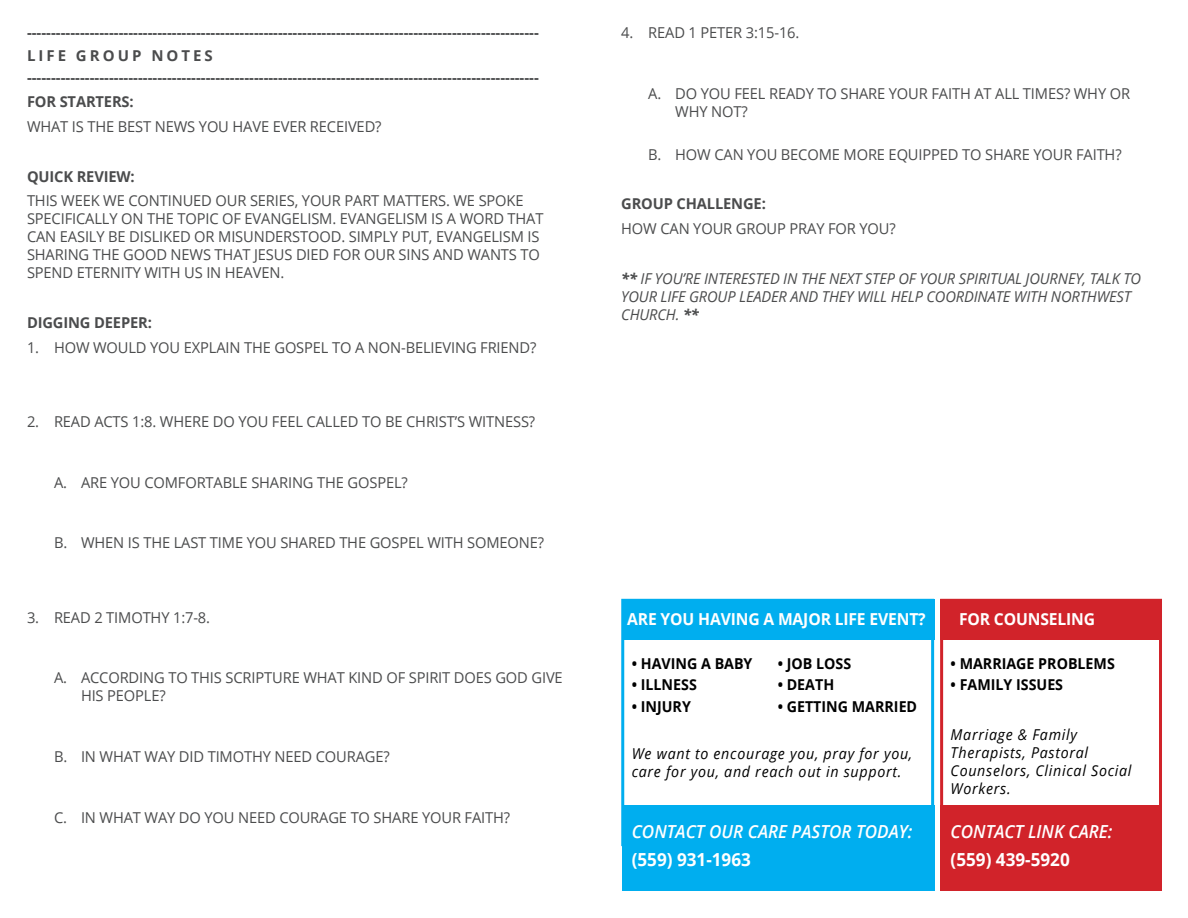
<style>
.page{position:relative;width:1188px;height:918px;background:#fff}
.page>*{position:absolute;margin:0;border:0;box-sizing:border-box;transform-origin:0 0}
.t1{font:italic 600 18px "Open Sans";color:#fff;scale:.95 1}
.t2{font:700 18px "Open Sans";color:#fff;scale:.95 1}
.t3{font:700 16.5px "Open Sans";letter-spacing:-.01em;color:#fff;scale:.95 1}
.t4{font:15px/18px "Open Sans";letter-spacing:-.01em;color:#4b4c4d}
.t5{font:700 15px "Open Sans";letter-spacing:-.01em;color:#4b4c4d}
.t6{font:italic 15px/18px "Open Sans";letter-spacing:.05em;color:#000;scale:.95 1}
.t7{font:italic 15px/18px "Open Sans";letter-spacing:-.01em;color:#4b4c4d}
.t8{font:700 15px "Open Sans";color:#000;scale:.95 1}
.t9{font:700 15px "Open Sans";letter-spacing:.2em;color:#4b4c4d}
.s1{font-weight:700}
</style>
<div class="page">
<div style="left:621px;top:599px;width:313px;height:247px;background:#fff;border:3px solid #00aeef"></div>
<div style="left:940px;top:599px;width:222px;height:247px;background:#fff;border:3px solid #d1232a"></div>
<div style="left:622px;top:600px;width:312px;height:40px;background:#00aeef"></div>
<div style="left:941px;top:600px;width:221px;height:40px;background:#d1232a"></div>
<div style="left:622px;top:805px;width:312px;height:86px;background:#00aeef"></div>
<div style="left:941px;top:805px;width:221px;height:86px;background:#d1232a"></div>
<p class="t5" style="left:27px;top:22px;width:513px">----------------------------------------------------------------------------------------------------------</p>
<p class="t9" style="left:27px;top:45px;width:187px">LIFE GROUP NOTES</p>
<p class="t5" style="left:27px;top:67px;width:513px">----------------------------------------------------------------------------------------------------------</p>
<p class="t5" style="left:27px;top:91px;width:108px">FOR STARTERS:</p>
<p class="t4" style="left:27px;top:117px;width:356px">WHAT IS THE BEST NEWS YOU HAVE EVER RECEIVED?</p>
<p class="t5" style="left:27px;top:166px;width:109px">QUICK REVIEW:</p>
<p class="t4" style="left:27px;top:192px;width:518px">THIS WEEK WE CONTINUED OUR SERIES, YOUR PART MATTERS. WE SPOKE SPECIFICALLY ON THE TOPIC OF EVANGELISM. EVANGELISM IS A WORD THAT CAN EASILY BE DISLIKED OR MISUNDERSTOOD. SIMPLY PUT, EVANGELISM IS SHARING THE GOOD NEWS THAT JESUS DIED FOR OUR SINS AND WANTS TO SPEND ETERNITY WITH US IN HEAVEN.</p>
<p class="t5" style="left:27px;top:312px;width:126px">DIGGING DEEPER:</p>
<p class="t4" style="left:27px;top:338px;width:511px">1. HOW WOULD YOU EXPLAIN THE GOSPEL TO A NON-BELIEVING FRIEND?</p>
<p class="t4" style="left:27px;top:412px;width:510px">2. READ ACTS 1:8. WHERE DO YOU FEEL CALLED TO BE CHRIST’S WITNESS?</p>
<p class="t4" style="left:54px;top:473px;width:355px">A. ARE YOU COMFORTABLE SHARING THE GOSPEL?</p>
<p class="t4" style="left:54px;top:534px;width:492px">B. WHEN IS THE LAST TIME YOU SHARED THE GOSPEL WITH SOMEONE?</p>
<p class="t4" style="left:27px;top:608px;width:185px">3. READ 2 TIMOTHY 1:7-8.</p>
<p class="t4" style="left:81px;top:669px;width:483px;text-indent:-27px">A. ACCORDING TO THIS SCRIPTURE WHAT KIND OF SPIRIT DOES GOD GIVE<br>HIS PEOPLE?</p>
<p class="t4" style="left:54px;top:747px;width:337px">B. IN WHAT WAY DID TIMOTHY NEED COURAGE?</p>
<p class="t4" style="left:54px;top:808px;width:458px">C. IN WHAT WAY DO YOU NEED COURAGE TO SHARE YOUR FAITH?</p>
<p class="t4" style="left:621px;top:24px;width:180px">4. READ 1 PETER 3:15-16.</p>
<p class="t4" style="left:675px;top:84px;width:456px;text-indent:-27px">A. DO YOU FEEL READY TO SHARE YOUR FAITH AT ALL TIMES? WHY OR<br>WHY NOT?</p>
<p class="t4" style="left:648px;top:145px;width:475px">B. HOW CAN YOU BECOME MORE EQUIPPED TO SHARE YOUR FAITH?</p>
<p class="t5" style="left:621px;top:193px;width:146px">GROUP CHALLENGE:</p>
<p class="t4" style="left:621px;top:219px;width:276px">HOW CAN YOUR GROUP PRAY FOR YOU?</p>
<p class="t7" style="left:621px;top:269px;width:521px"><span class="s1">**</span> IF YOU’RE INTERESTED IN THE NEXT STEP OF YOUR SPIRITUAL JOURNEY, TALK TO<br>YOUR LIFE GROUP LEADER AND THEY WILL HELP COORDINATE WITH NORTHWEST<br>CHURCH. <span class="s1">**</span></p>
<p class="t3" style="left:627px;top:607px;width:316px">ARE YOU HAVING A MAJOR LIFE EVENT?</p>
<p class="t3" style="left:959px;top:607px;width:145px">FOR COUNSELING</p>
<p class="t8" style="left:632px;top:653px;width:129px">• HAVING A BABY</p>
<p class="t8" style="left:632px;top:674px;width:70px">• ILLNESS</p>
<p class="t8" style="left:632px;top:696px;width:64px">• INJURY</p>
<p class="t8" style="left:778px;top:653px;width:79px">• JOB LOSS</p>
<p class="t8" style="left:778px;top:674px;width:61px">• DEATH</p>
<p class="t8" style="left:778px;top:696px;width:148px">• GETTING MARRIED</p>
<p class="t6" style="left:632px;top:744px;width:297px">We want to encourage you, pray for you, care for you, and reach out in support.</p>
<p class="t1" style="left:632px;top:819px;width:297px">CONTACT OUR CARE PASTOR TODAY:</p>
<p class="t2" style="left:632px;top:847px;width:127px">(559) 931-1963</p>
<p class="t8" style="left:951px;top:653px;width:174px">• MARRIAGE PROBLEMS</p>
<p class="t8" style="left:951px;top:674px;width:120px">• FAMILY ISSUES</p>
<p class="t6" style="left:951px;top:726px;width:192px">Marriage &amp; Family<br>Therapists, Pastoral<br>Counselors, Clinical Social<br>Workers.</p>
<p class="t1" style="left:951px;top:819px;width:172px">CONTACT LINK CARE:</p>
<p class="t2" style="left:951px;top:847px;width:127px">(559) 439-5920</p>
</div>
